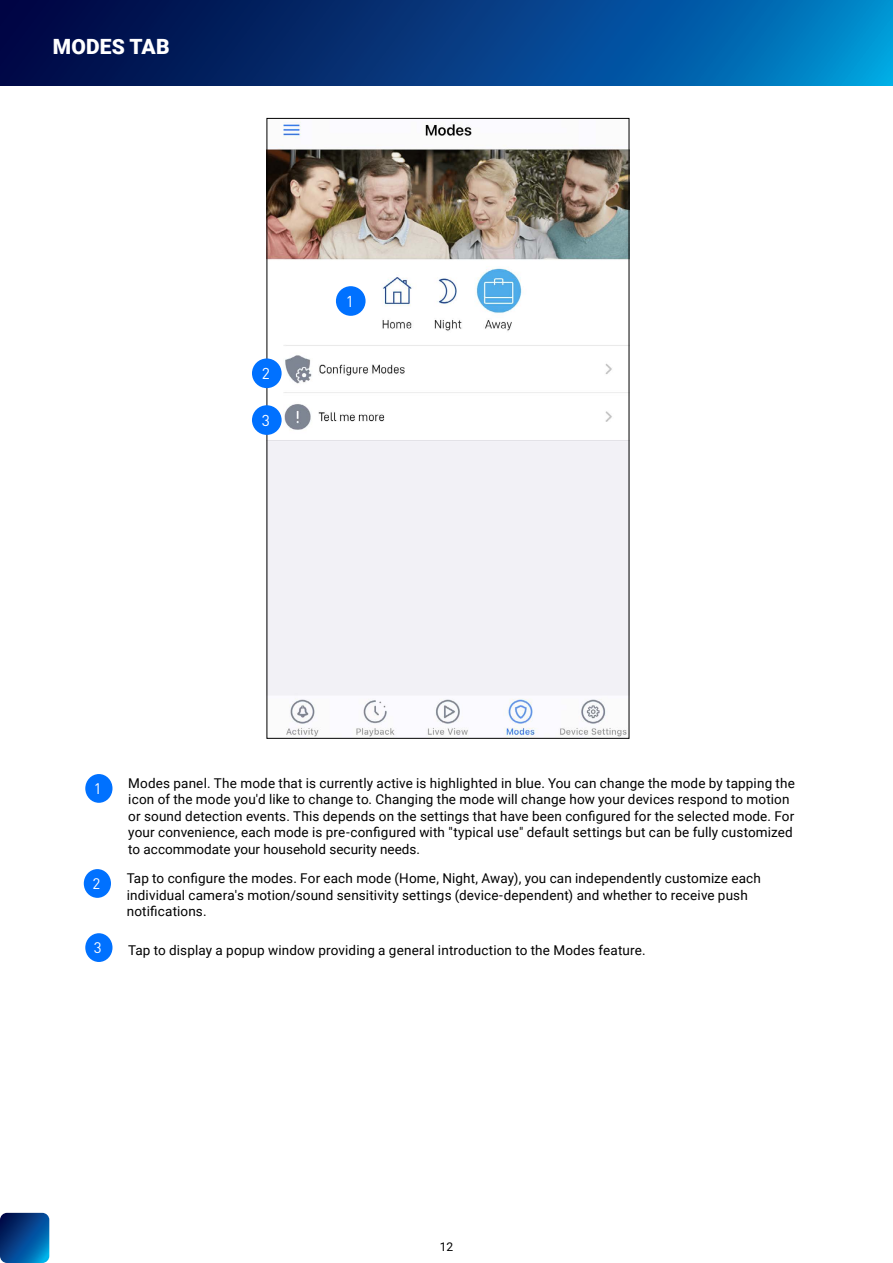
<style>
.page{position:relative;width:893px;height:1263px;background:#fff}
.page>*{position:absolute;margin:0;border:0;box-sizing:border-box;transform-origin:0 0}
.t1{font:900 21px "Roboto";letter-spacing:.01em;color:#fff}
.t2{font:15.6px "DIN Pro";color:#fff}
.t3{font:15.15px "DIN Pro";color:#fff}
.t4{font:13.5px/16.5px "Roboto";letter-spacing:.01em;color:#000}
.t5{font:12px "Roboto";color:#000}
</style>
<div class="page">
<svg style="left:0;top:1213px;width:49px;height:50px;background:#034a8f"></svg>
<svg style="left:0;top:0;width:892px;height:85px;background:#023f83"></svg>
<svg style="left:892px;top:0;width:1px;height:85px"></svg>
<img style="left:269px;top:122px;width:358px;height:614px">
<div style="left:85px;top:933px;width:27px;height:29px;background:#0071ff;border-radius:50%"></div>
<div style="left:84px;top:869px;width:27px;height:29px;background:#0071ff;border-radius:50%"></div>
<div style="left:85px;top:774px;width:27px;height:29px;background:#0071ff;border-radius:50%"></div>
<div style="left:336px;top:286px;width:30px;height:30px;background:#0071ff;border-radius:50%"></div>
<div style="left:252px;top:358px;width:30px;height:30px;background:#0071ff;border-radius:50%"></div>
<div style="left:252px;top:405px;width:30px;height:30px;background:#0071ff;border-radius:50%"></div>
<h1 class="t1" style="left:53px;top:31px;width:118px">MODES TAB</h1>
<p class="t2" style="left:262px;top:361px;width:10px">2</p>
<p class="t2" style="left:262px;top:408px;width:10px">3</p>
<p class="t2" style="left:346px;top:289px;width:10px">1</p>
<p class="t3" style="left:94px;top:777px;width:9px">1</p>
<p class="t3" style="left:92px;top:872px;width:9px">2</p>
<p class="t3" style="left:94px;top:936px;width:9px">3</p>
<p class="t4" style="left:128px;top:774px;width:668px">Modes panel. The mode that is currently active is highlighted in blue. You can change the mode by tapping the icon of the mode you'd like to change to. Changing the mode will change how your devices respond to motion or sound detection events. This depends on the settings that have been configured for the selected mode. For your convenience, each mode is pre-configured with "typical use" default settings but can be fully customized to accommodate your household security needs.</p>
<p class="t4" style="left:127px;top:870px;width:636px">Tap to configure the modes. For each mode (Home, Night, Away), you can independently customize each individual camera's motion/sound sensitivity settings (device-dependent) and whether to receive push notifications.</p>
<p class="t4" style="left:128px;top:941px;width:519px">Tap to display a popup window providing a general introduction to the Modes feature.</p>
<p class="t5" style="left:440px;top:1238px;width:15px">12</p>
</div>
